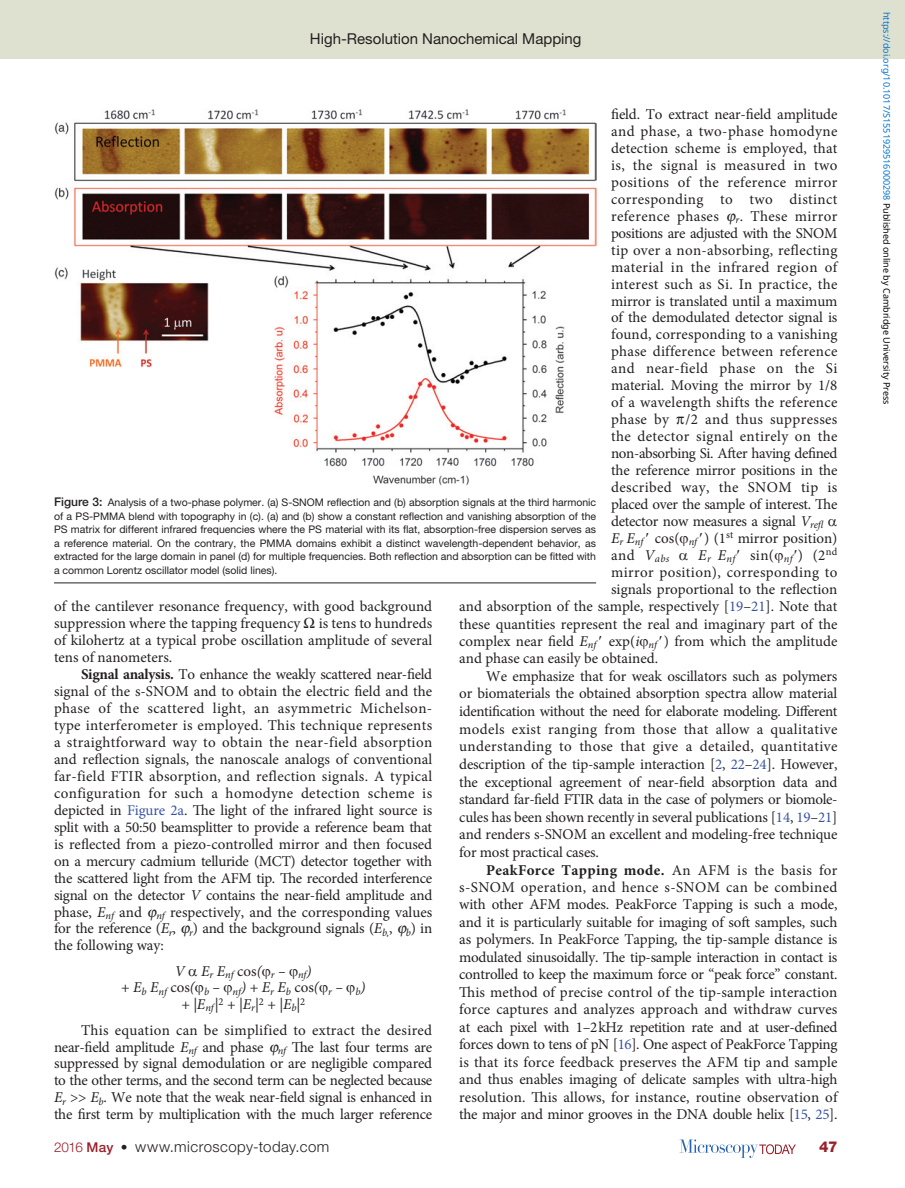
<style>
.page{position:relative;width:905px;height:1188px;background:#fff}
.page>*{position:absolute;margin:0;border:0;box-sizing:border-box;transform-origin:0 0}
.pFirstpara{font:15px/17px "Minion Pro";color:#231f20;text-align:justify}
.pFirstpara-2{font:15px/17px "Minion Pro";letter-spacing:.02em;color:#231f20}
.pPara{font:15px/17.5px "Minion Pro";letter-spacing:-.01em;color:#231f20;text-align:justify}
.pFirstpara-3{font:italic 15px/16.6px "Minion Pro";color:#231f20;text-align:center}
.t1{font:15px "Helvetica Neue LT Std";color:#231f20}
.t2{font:300 15px "Helvetica Neue LT Std";letter-spacing:.03em;color:#231f20}
.pFirstpara-4{font:15px "Minion Pro";letter-spacing:.025em;color:#231f20}
.t3{font:800 15px "Helvetica Neue LT Std";color:#98212a}
.pFigureCaption{font:10.5px/13.5px "Helvetica Neue LT Std";color:#231f20;text-align:justify}
.t4{font:9px "Noto Sans";color:#0172cf}
.s1{font-style:italic}
.s2{font-weight:500;font-size:12px}
.s3{color:#3a53a3}
.s4{font-weight:700}
.s5{font-style:normal}
.s6{font-size:13.5px;color:#98212a}
.s7{font-weight:500;font-size:13.5px;color:#98212a}
.s8{font-weight:500;font-size:13.5px}
.s9{color:#000}
</style>
<div class="page">
<svg style="left:679px;top:1139px;width:116px;height:19px"></svg>
<div style="left:0;top:0;width:904px;height:58px;background:#dfe1d0"></div>
<img style="left:54px;top:109px;width:542px;height:376px">
<hr style="left:54px;top:583px;width:542px;height:1px;background:#231f20">
<p class="t1" style="left:310px;top:30px;width:273px">High-Resolution Nanochemical Mapping</p>
<p class="pFirstpara-2" style="left:611px;top:106px;width:228px">field. To extract near-field amplitude and phase, a two-phase homodyne detection scheme is employed, that is, the signal is measured in two positions of the reference mirror corresponding to two distinct reference phases <sub>r</sub>. These mirror positions are adjusted with the SNOM tip over a non-absorbing, reflecting material in the infrared region of interest such as Si. In practice, the mirror is translated until a maximum of the demodulated detector signal is found, corresponding to a vanishing phase difference between reference and near-field phase on the Si material. Moving the mirror by 1/8 of a wavelength shifts the reference phase by /2 and thus suppresses the detector signal entirely on the non-absorbing Si. After having defined the reference mirror positions in the described way, the SNOM tip is placed over the sample of interest. The detector now measures a signal <span class="s1">V</span><sub>refl </sub><span class="s1">E</span><sub>r</sub> <span class="s1">E</span><sub>nf</sub> cos( <sub>nf</sub> ) (1<sup>st</sup> mirror position) and <span class="s1">V</span><sub>abs</sub></p>
<p class="pFigureCaption" style="left:54px;top:495px;width:543px"><span class="s2">Figure 3:</span> Analysis of a two-phase polymer. (a) S-SNOM reflection and (b) absorption signals at the third harmonic of a PS-PMMA blend with topography in (c). (a) and (b) show a constant reflection and vanishing absorption of the PS matrix for different infrared frequencies where the PS material with its flat, absorption-free dispersion serves as a reference material. On the contrary, the PMMA domains exhibit a distinct wavelength-dependent behavior, as extracted for the large domain in panel (d) for multiple frequencies. Both reflection and absorption can be fitted with a common Lorentz oscillator model (solid lines).</p>
<p class="pFirstpara" style="left:698px;top:547px;width:141px"><span class="s1">E</span><sub>r</sub> <span class="s1">E</span><sub>nf</sub> sin( <sub>nf</sub> ) (2<sup>nd</sup></p>
<p class="pFirstpara-4" style="left:611px;top:562px;width:228px">mirror position), corresponding to</p>
<p class="pFirstpara" style="left:611px;top:581px;width:228px">signals proportional to the reflection</p>
<p class="pFirstpara" style="left:459px;top:598px;width:379px">and absorption of the sample, respectively [<span class="s3">19</span>–<span class="s3">21</span>]. Note that</p>
<p class="pFirstpara" style="left:459px;top:615px;width:380px">these quantities represent the real and imaginary part of the</p>
<p class="pFirstpara" style="left:459px;top:633px;width:380px">complex near field <span class="s1">E</span><sub>nf</sub> exp(<span class="s1">i</span> <sub>nf</sub> ) from which the amplitude</p>
<p class="pFirstpara" style="left:459px;top:650px;width:200px">and phase can easily be obtained.</p>
<p class="pPara" style="left:459px;top:667px;width:380px;text-indent:27px">We emphasize that for weak oscillators such as polymers or biomaterials the obtained absorption spectra allow material identification without the need for elaborate modeling. Different models exist ranging from those that allow a qualitative understanding to those that give a detailed, quantitative description of the tip-sample interaction [<span class="s3">2</span>, <span class="s3">22</span>–<span class="s3">24</span>]. However, the exceptional agreement of near-field absorption data and standard far-field FTIR data in the case of polymers or biomole&shy;cules has been shown recently in several publications [<span class="s3">14</span>, <span class="s3">19</span>–<span class="s3">21</span>] and renders s-SNOM an excellent and modeling-free technique for most practical cases.</p>
<p class="pFirstpara" style="left:459px;top:861px;width:380px;line-height:17.5px;text-indent:27px"><span class="s4">PeakForce Tapping mode.</span> An AFM is the basis for s-SNOM operation, and hence s-SNOM can be combined with other AFM modes. PeakForce Tapping is such a mode, and it is particularly suitable for imaging of soft samples, such as polymers. In PeakForce Tapping, the tip-sample distance is modulated sinusoidally. The tip-sample interaction in contact is controlled to keep the maximum force or “peak force” constant.<br>This method of precise control of the tip-sample interaction force captures and analyzes approach and withdraw curves at each pixel with 1–2kHz repetition rate and at user-defined forces down to tens of pN [<span class="s3">16</span>]. One aspect of PeakForce Tapping is that its force feedback preserves the AFM tip and sample and thus enables imaging of delicate samples with ultra-high resolution. This allows, for instance, routine observation of the major and minor grooves in the DNA double helix [<span class="s3">15</span>, <span class="s3">25</span>].</p>
<p class="pFirstpara" style="left:54px;top:598px;width:380px">of the cantilever resonance frequency, with good background suppression where the tapping frequency is tens to hundreds of kilohertz at a typical probe oscillation amplitude of several tens of nanometers.</p>
<p class="pFirstpara" style="left:54px;top:666px;width:380px;text-indent:27px"><span class="s4">Signal analysis.</span> To enhance the weakly scattered near-field signal of the s-SNOM and to obtain the electric field and the phase of the scattered light, an asymmetric Michelson&shy;type interferometer is employed. This technique represents a straightforward way to obtain the near-field absorption and reflection signals, the nanoscale analogs of conventional far-field FTIR absorption, and reflection signals. A typical configuration for such a homodyne detection scheme is depicted in <span class="s3">Figure 2a</span>. The light of the infrared light source is split with a 50:50 beamsplitter to provide a reference beam that is reflected from a piezo-controlled mirror and then focused on a mercury cadmium telluride (MCT) detector together with the scattered light from the AFM tip. The recorded interference signal on the detector <span class="s1">V</span> contains the near-field amplitude and phase, <span class="s1">E</span><sub>nf</sub> and <sub>nf</sub> respectively, and the corresponding values for the reference (<span class="s1">E</span><sub>r</sub>, <sub>r</sub>) and the background signals (<span class="s1">E</span><sub>b,</sub>, <sub>b</sub>) in the following way:</p>
<p class="pFirstpara-3" style="left:121px;top:963px;width:246px">V E<sub>r</sub> E<sub>nf</sub> <span class="s5">cos</span>( <sub>r</sub> – <sub>nf</sub>)<br>+ E<sub>b</sub> E<sub>nf</sub> <span class="s5">cos</span>( <sub>b</sub> – <sub>nf</sub>) + E<sub>r</sub> E<sub>b</sub> <span class="s5">cos</span>( <sub>r</sub> – <sub>b</sub>) + |E<sub>nf</sub>|<sup>2</sup> + |E<sub>r</sub>|<sup>2</sup> + |E<sub>b</sub>|<sup>2</sup></p>
<p class="pFirstpara" style="left:54px;top:1021px;width:380px;text-indent:27px">This equation can be simplified to extract the desired near-field amplitude <span class="s1">E</span><sub>nf</sub> and phase <sub>nf</sub> The last four terms are suppressed by signal demodulation or are negligible compared to the other terms, and the second term can be neglected because <span class="s1">E</span><sub>r</sub> &gt;&gt; <span class="s1">E</span><sub>b</sub>. We note that the weak near-field signal is enhanced in the first term by multiplication with the much larger reference</p>
<p class="t2" style="left:54px;top:1137px;width:277px"><span class="s6">2016</span> <span class="s7">May</span> <span class="s8">•</span> www.microscopy-today.com</p>
<p class="t3" style="left:819px;top:1138px;width:20px">47</p>
<p class="t4" style="left:893px;top:12px;width:394px;rotate:90deg">https://doi.org/10.1017/S1551929516000298 <span class="s9">Published online by Cambridge University Press</span></p>
</div>
